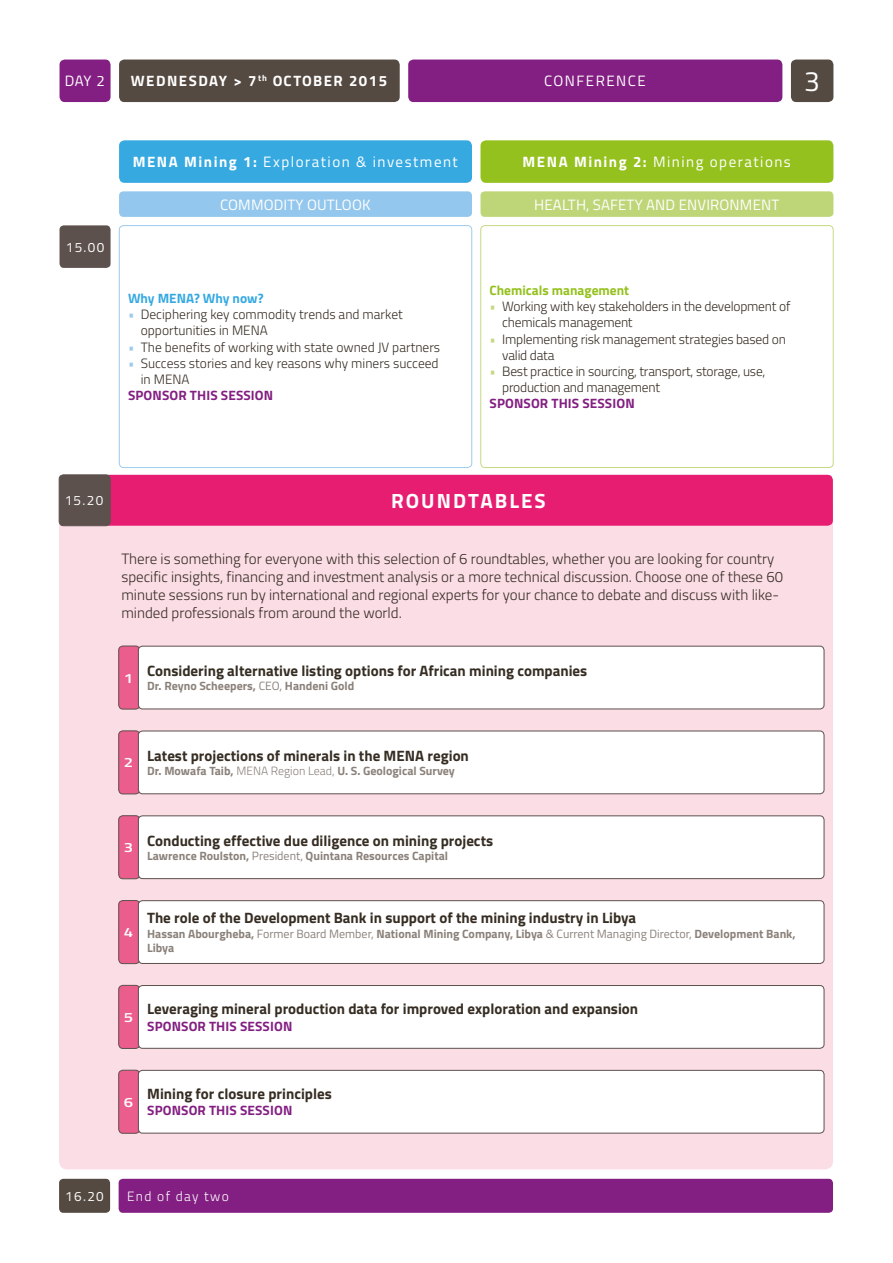
<style>
.page{position:relative;width:893px;height:1263px;background:#fff}
.page>*{position:absolute;margin:0;border:0;box-sizing:border-box;transform-origin:0 0}
.t1{font:28.05px "Titillium";color:#fff}
.t2{font:700 20.55px "Titillium";letter-spacing:.1em;color:#fff}
.t3{font:300 15px/18px "Titillium";color:#362d23}
.t4{font:700 15px "Titillium";color:#362d23}
.t5{font:15px "Titillium";letter-spacing:.095em;color:#fff}
.t6{font:15px "Titillium";letter-spacing:.01em;color:#fff}
.t7{font:700 15px "Titillium";letter-spacing:.1em;color:#fff}
.t8{font:300 13.5px/16.2px "Titillium";letter-spacing:-.015em;color:#362d23}
.t9{font:700 13.5px "Titillium";letter-spacing:.01em;color:#831f82}
.t10{font:700 13.5px "Titillium";color:#95c11f}
.t11{font:700 13.5px "Titillium";color:#36a9e1}
.t12{font:13.5px "Titillium";letter-spacing:.1em;color:#fff}
.t13{font:300 13.5px "Titillium";letter-spacing:.1em;color:#fff}
.t14{font:600 13.5px "Titillium";color:#fff;scale:1.24 1}
.t15{font:700 12px/14.4px "Titillium";color:#8b817a}
.s1{font-weight:700}
.s2{color:#9dcbee}
.s3{color:#c5d984}
.s4{font-weight:400}
.s5{font-weight:300}
</style>
<div class="page">
<div style="left:59px;top:496px;width:774px;height:673px;background:#fbdde6;border-radius:8px"></div>
<div style="left:119px;top:191px;width:353px;height:26px;background:#93c7ed;border-radius:4px"></div>
<div style="left:480px;top:191px;width:353px;height:26px;background:#bfd678;border-radius:4px"></div>
<div style="left:119px;top:225px;width:353px;height:243px;border:1px solid #9dcbee;border-radius:4px"></div>
<div style="left:480px;top:225px;width:353px;height:243px;border:1px solid #c5d984;border-radius:4px"></div>
<div style="left:119px;top:60px;width:281px;height:42px;background:#554a41;border-radius:5px"></div>
<div style="left:408px;top:60px;width:374px;height:42px;background:#831f82;border-radius:5px"></div>
<div style="left:60px;top:60px;width:51px;height:42px;background:#831f82;border-radius:5px"></div>
<div style="left:791px;top:60px;width:42px;height:42px;background:#554a41;border-radius:5px"></div>
<div style="left:59px;top:1179px;width:51px;height:34px;background:#554a41;border-radius:4px"></div>
<div style="left:119px;top:1179px;width:714px;height:34px;background:#831f82;border-radius:4px"></div>
<div style="left:104px;top:475px;width:729px;height:51px;background:#e71d72;border-radius:5px"></div>
<div style="left:59px;top:475px;width:51px;height:51px;background:#5d514d;border-radius:4px"></div>
<div style="left:59px;top:475px;width:51px;height:51px;border:1px solid #5d514d;border-radius:4px"></div>
<div style="left:119px;top:731px;width:21px;height:63px;background:#eb5d8d;border-radius:4px"></div>
<div style="left:119px;top:731px;width:21px;height:63px;border:1px solid #5d514d;border-radius:4px"></div>
<div style="left:138px;top:731px;width:686px;height:63px;background:#fff;border-radius:4px"></div>
<div style="left:138px;top:731px;width:686px;height:63px;border:1px solid #5d514d;border-radius:4px"></div>
<div style="left:119px;top:1070px;width:21px;height:63px;background:#eb5d8d;border-radius:4px"></div>
<div style="left:119px;top:1070px;width:21px;height:63px;border:1px solid #5d514d;border-radius:4px"></div>
<div style="left:138px;top:1070px;width:686px;height:63px;background:#fff;border-radius:4px"></div>
<div style="left:138px;top:1070px;width:686px;height:63px;border:1px solid #5d514d;border-radius:4px"></div>
<div style="left:60px;top:225px;width:51px;height:43px;background:#5d514d;border-radius:4px"></div>
<div style="left:119px;top:140px;width:353px;height:43px;background:#36a9e1;border-radius:6px"></div>
<div style="left:480px;top:140px;width:353px;height:43px;background:#95c11f;border-radius:6px"></div>
<div style="left:119px;top:985px;width:21px;height:63px;background:#eb5d8d;border-radius:4px"></div>
<div style="left:119px;top:985px;width:21px;height:63px;border:1px solid #5d514d;border-radius:4px"></div>
<div style="left:138px;top:985px;width:686px;height:63px;background:#fff;border-radius:4px"></div>
<div style="left:138px;top:985px;width:686px;height:63px;border:1px solid #5d514d;border-radius:4px"></div>
<div style="left:119px;top:816px;width:21px;height:63px;background:#eb5d8d;border-radius:4px"></div>
<div style="left:119px;top:816px;width:21px;height:63px;border:1px solid #5d514d;border-radius:4px"></div>
<div style="left:138px;top:816px;width:686px;height:63px;background:#fff;border-radius:4px"></div>
<div style="left:138px;top:816px;width:686px;height:63px;border:1px solid #5d514d;border-radius:4px"></div>
<div style="left:119px;top:646px;width:21px;height:63px;background:#eb5d8d;border-radius:4px"></div>
<div style="left:119px;top:646px;width:21px;height:63px;border:1px solid #5d514d;border-radius:4px"></div>
<div style="left:138px;top:646px;width:686px;height:63px;background:#fff;border-radius:4px"></div>
<div style="left:138px;top:646px;width:686px;height:63px;border:1px solid #5d514d;border-radius:4px"></div>
<div style="left:119px;top:900px;width:21px;height:63px;background:#eb5d8d;border-radius:4px"></div>
<div style="left:119px;top:900px;width:21px;height:64px;border:1px solid #5d514d;border-radius:4px"></div>
<div style="left:138px;top:901px;width:686px;height:62px;background:#fff;border-radius:4px"></div>
<div style="left:138px;top:900px;width:686px;height:64px;border:1px solid #5d514d;border-radius:4px"></div>
<p class="t5" style="left:65px;top:70px;width:42px">DAY 2</p>
<p class="t5" style="left:544px;top:70px;width:103px">CONFERENCE</p>
<h1 class="t1" style="left:804px;top:61px;width:17px">3</h1>
<p class="t7" style="left:131px;top:69px;width:258px">WEDNESDAY &gt; 7<sup>th</sup> OCTOBER 2015</p>
<p class="t5" style="left:133px;top:150px;width:327px"><span class="s1">MENA Mining 1:</span> Exploration &amp; investment</p>
<p class="t5" style="left:523px;top:150px;width:270px"><span class="s1">MENA Mining 2:</span> Mining operations</p>
<p class="t12" style="left:66px;top:237px;width:40px">15.00</p>
<p class="t6" style="left:220px;top:193px;width:152px">COMMODITY OUTLOOK</p>
<p class="t6" style="left:534px;top:193px;width:247px">HEALTH, SAFETY AND ENVIRONMENT</p>
<p class="t11" style="left:128px;top:288px;width:137px">Why MENA? Why now?</p>
<p class="t8" style="left:141px;top:306px;width:263px;text-indent:-13px"><span class="s2">•</span> Deciphering key commodity trends and market opportunities in MENA</p>
<p class="t8" style="left:128px;top:338px;width:314px"><span class="s2">•</span> The benefits of working with state owned JV partners</p>
<p class="t8" style="left:141px;top:354px;width:299px;text-indent:-13px"><span class="s2">•</span> Success stories and key reasons why miners succeed in MENA</p>
<p class="t9" style="left:128px;top:385px;width:147px">SPONSOR THIS SESSION</p>
<p class="t10" style="left:489px;top:280px;width:141px">Chemicals management</p>
<p class="t8" style="left:502px;top:298px;width:290px;text-indent:-13px"><span class="s3">•</span> Working with key stakeholders in the development of chemicals management</p>
<p class="t8" style="left:502px;top:330px;width:285px;text-indent:-13px"><span class="s3">•</span> Implementing risk management strategies based on valid data</p>
<p class="t8" style="left:502px;top:362px;width:265px;text-indent:-13px"><span class="s3">•</span> Best practice in sourcing, transport, storage, use, production and management</p>
<p class="t9" style="left:489px;top:393px;width:147px">SPONSOR THIS SESSION</p>
<p class="t12" style="left:65px;top:491px;width:40px">15.20</p>
<h2 class="t2" style="left:391px;top:485px;width:156px">ROUNDTABLES</h2>
<p class="t3" style="left:121px;top:549px;width:663px">There is something for everyone with this selection of 6 roundtables, whether you are looking for country specific insights, financing and investment analysis or a more technical discussion. Choose one of these 60 minute sessions run by international and regional experts for your chance to debate and discuss with like&shy;minded professionals from around the world.</p>
<p class="t4" style="left:124px;top:659px;width:465px"><sub>1</sub> Considering alternative listing options for African mining companies</p>
<p class="t15" style="left:147px;top:678px;width:209px">Dr. Reyno Scheepers, <span class="s4">CEO,</span> Handeni Gold</p>
<p class="t4" style="left:124px;top:744px;width:347px"><sub>2</sub> Latest projections of minerals in the MENA region</p>
<p class="t15" style="left:147px;top:763px;width:309px">Dr. Mowafa Taib, <span class="s5">MENA Region Lead,</span> U. S. Geological Survey</p>
<p class="t4" style="left:124px;top:829px;width:371px"><sub>3</sub> Conducting effective due diligence on mining projects</p>
<p class="t15" style="left:147px;top:848px;width:302px">Lawrence Roulston, <span class="s4">President,</span> Quintana Resources Capital</p>
<p class="t14" style="left:124px;top:922px;width:9px">4</p>
<p class="t4" style="left:147px;top:906px;width:490px">The role of the Development Bank in support of the mining industry in Libya</p>
<p class="t15" style="left:147px;top:926px;width:650px">Hassan Abourgheba, <span class="s4">Former Board Member,</span> National Mining Company, Libya <span class="s4">&amp; Current Managing Director,</span> Development Bank,<br>Libya</p>
<p class="t14" style="left:124px;top:1007px;width:9px">5</p>
<p class="t4" style="left:147px;top:998px;width:493px">Leveraging mineral production data for improved exploration and expansion</p>
<p class="t9" style="left:147px;top:1015px;width:147px">SPONSOR THIS SESSION</p>
<p class="t14" style="left:124px;top:1092px;width:9px">6</p>
<p class="t4" style="left:147px;top:1082px;width:186px">Mining for closure principles</p>
<p class="t9" style="left:147px;top:1100px;width:147px">SPONSOR THIS SESSION</p>
<p class="t12" style="left:65px;top:1186px;width:40px">16.20</p>
<p class="t13" style="left:127px;top:1186px;width:103px">End of day two</p>
</div>
